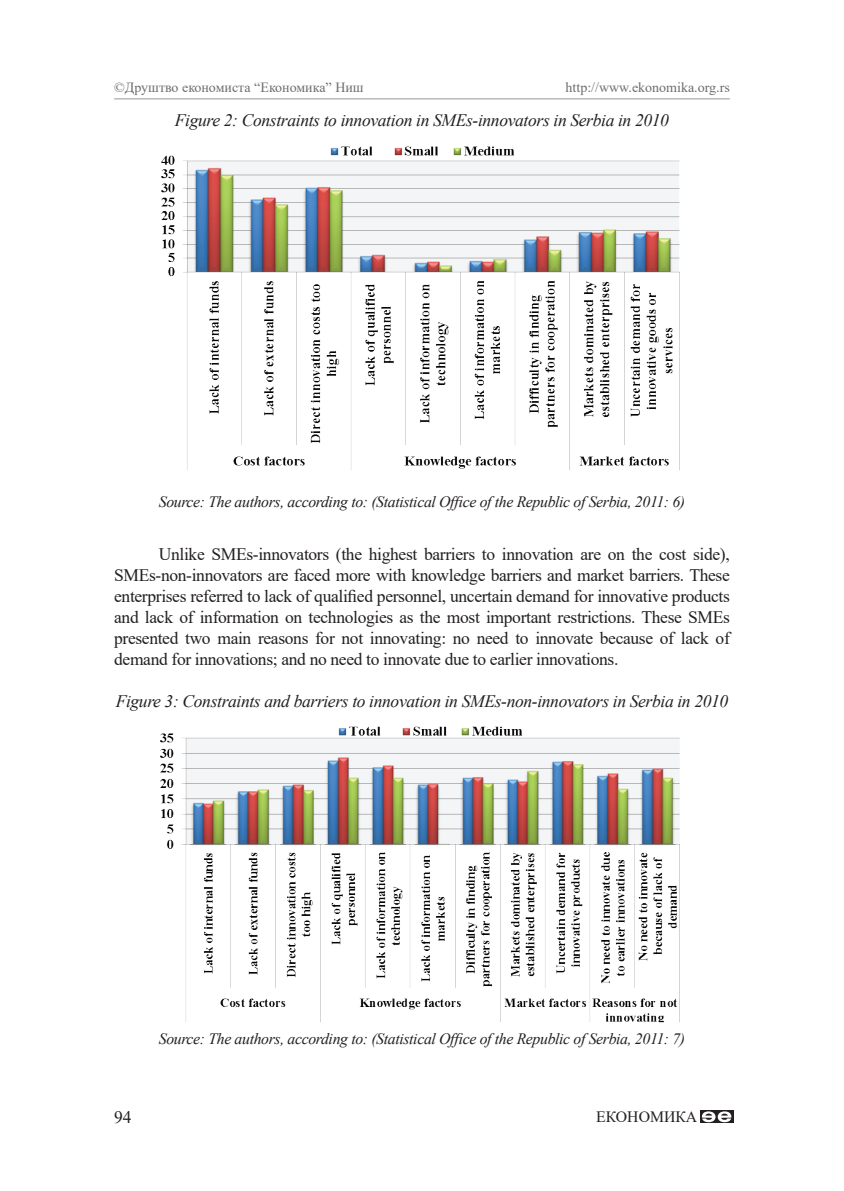
<style>
.page{position:relative;width:844px;height:1191px;background:#fff}
.page>*{position:absolute;margin:0;border:0;box-sizing:border-box;transform-origin:0 0}
.t1{font:17.5px/21px "Times New Roman";letter-spacing:-.02em;color:#231f20;text-align:justify}
.t2{font:italic 17.5px "Times New Roman";letter-spacing:-.02em;color:#231f20}
.t3{font:italic 15.75px "Times New Roman";letter-spacing:-.02em;color:#231f20}
.t4{font:15.75px "Times New Roman";color:#231f20}
.t5{font:14px "Times New Roman";color:#6c6d70}
</style>
<div class="page">
<hr style="left:114px;top:98px;width:615px;height:1px;background:#939598">
<div style="left:699px;top:1110px;width:34px;height:12px;border:1px solid #231f20"></div>
<svg style="left:701px;top:1111px;width:30px;height:11px"></svg>
<img style="left:161px;top:146px;width:519px;height:325px">
<img style="left:160px;top:726px;width:520px;height:296px">
<p class="t5" style="left:114px;top:77px;width:251px">©Друштво економиста “Економика” Ниш</p>
<p class="t5" style="left:565px;top:77px;width:166px">http://www.ekonomika.org.rs</p>
<p class="t2" style="left:175px;top:108px;width:495px">Figure 2: Constraints to innovation in SMEs-innovators in Serbia in 2010</p>
<p class="t3" style="left:159px;top:491px;width:528px">Source: The authors, according to: (Statistical Office of the Republic of Serbia, 2011: 6)</p>
<p class="t1" style="left:114px;top:543px;width:617px;text-indent:45px">Unlike SMEs-innovators (the highest barriers to innovation are on the cost side), SMEs-non-innovators are faced more with knowledge barriers and market barriers. These enterprises referred to lack of qualified personnel, uncertain demand for innovative products and lack of information on technologies as the most important restrictions. These SMEs presented two main reasons for not innovating: no need to innovate because of lack of demand for innovations; and no need to innovate due to earlier innovations.</p>
<p class="t2" style="left:116px;top:689px;width:614px">Figure 3: Constraints and barriers to innovation in SMEs-non-innovators in Serbia in 2010</p>
<p class="t3" style="left:159px;top:1027px;width:528px">Source: The authors, according to: (Statistical Office of the Republic of Serbia, 2011: 7)</p>
<p class="t1" style="left:114px;top:1105px;width:19px">94</p>
<p class="t4" style="left:596px;top:1105px;width:103px">ЕКОНОМИКА</p>
</div>
